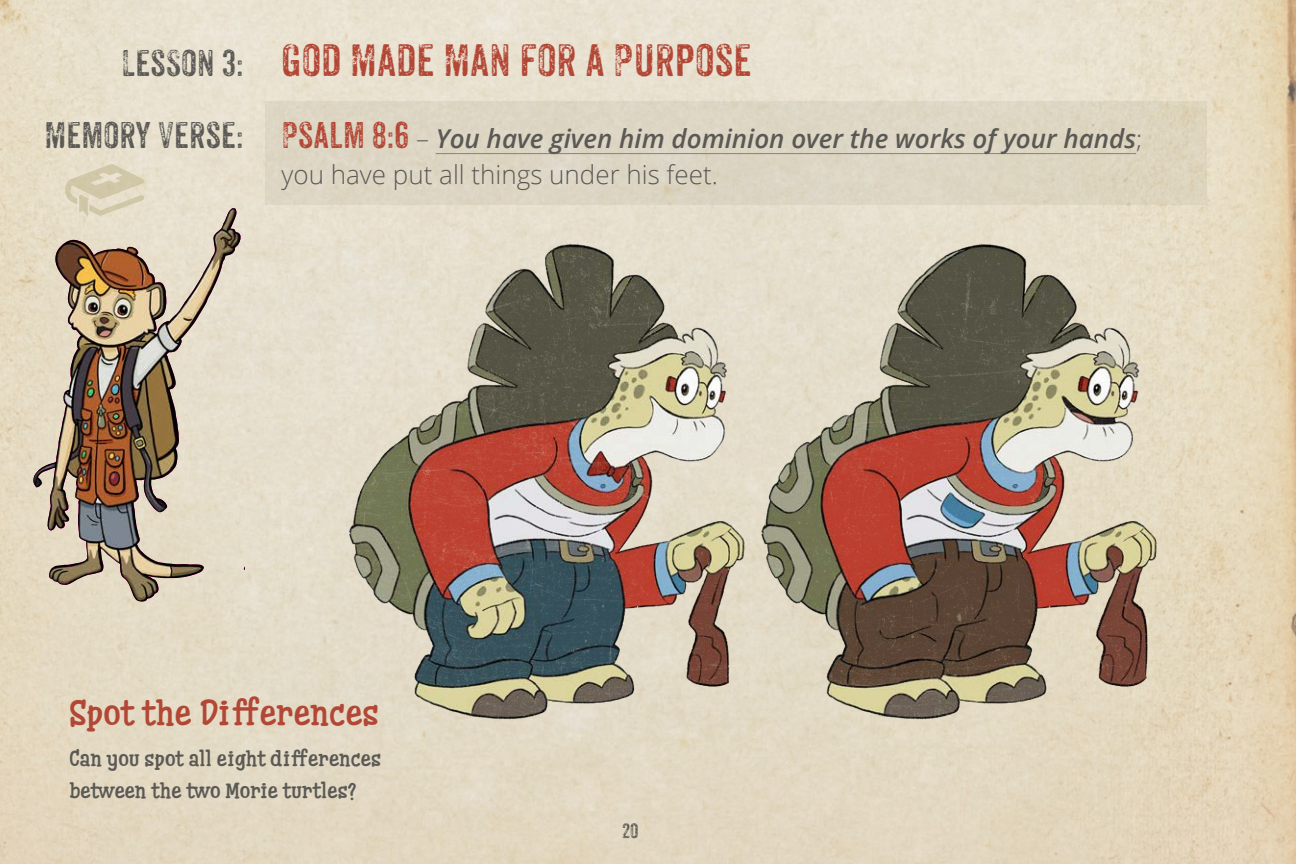
<style>
.page{position:relative;width:1296px;height:864px;background:#fff}
.page>*{position:absolute;margin:0;border:0;box-sizing:border-box;transform-origin:0 0}
.Bible_Verse_Text{font:44px "Anodyne";color:#b34736}
.t1{font:700 36px "Cucho";color:#b34736}
.Bible_Verse_Text-2{font:italic 600 26px/36px "Open Sans";color:#5b5955}
.t2{font:700 22px/32px "Cucho";color:#5b5955}
.t3{font:20px "Anodyne";color:#5b5955}
.s1{font-size:36px;color:#5b5955}
.s2{font-family:"Anodyne";font-weight:400;font-style:normal;font-size:36px}
.s3{font-family:"Anodyne";font-weight:400;font-style:normal;font-size:36px;color:#b34736}
.s4{font-weight:300;font-style:normal}
</style>
<div class="page">
<img style="left:0;top:0;width:1296px;height:864px">
<svg style="left:65px;top:164px;width:79px;height:44px;background:#dcd3ba"></svg>
<div style="left:265px;top:101px;width:942px;height:103px;background:#ddd5c3"></div>
<hr style="left:436px;top:153px;width:700px;height:1px;background:#86827d">
<svg style="left:24px;top:208px;width:221px;height:394px;background:#cfc5b0"></svg>
<img style="left:33px;top:208px;width:199px;height:323px">
<img style="left:336px;top:229px;width:833px;height:507px">
<p class="Bible_Verse_Text" style="left:122px;top:33px;width:632px"><span class="s1">LESSON 3:</span> GOD MADE MAN FOR A PURPOSE</p>
<p class="Bible_Verse_Text-2" style="left:282px;top:120px;width:862px;text-indent:-237px"><span class="s2">MEMORY VERSE:</span> <span class="s3">PSALM 8:6</span> <span class="s4">–</span> You have given him dominion over the works of your hands<span class="s4">; you have put all things under his feet.</span></p>
<p class="t1" style="left:69px;top:690px;width:311px">Spot the Differences</p>
<p class="t2" style="left:69px;top:743px;width:313px">Can you spot all eight differences between the two Morie turtles?</p>
<p class="t3" style="left:622px;top:819px;width:18px">20</p>
</div>
